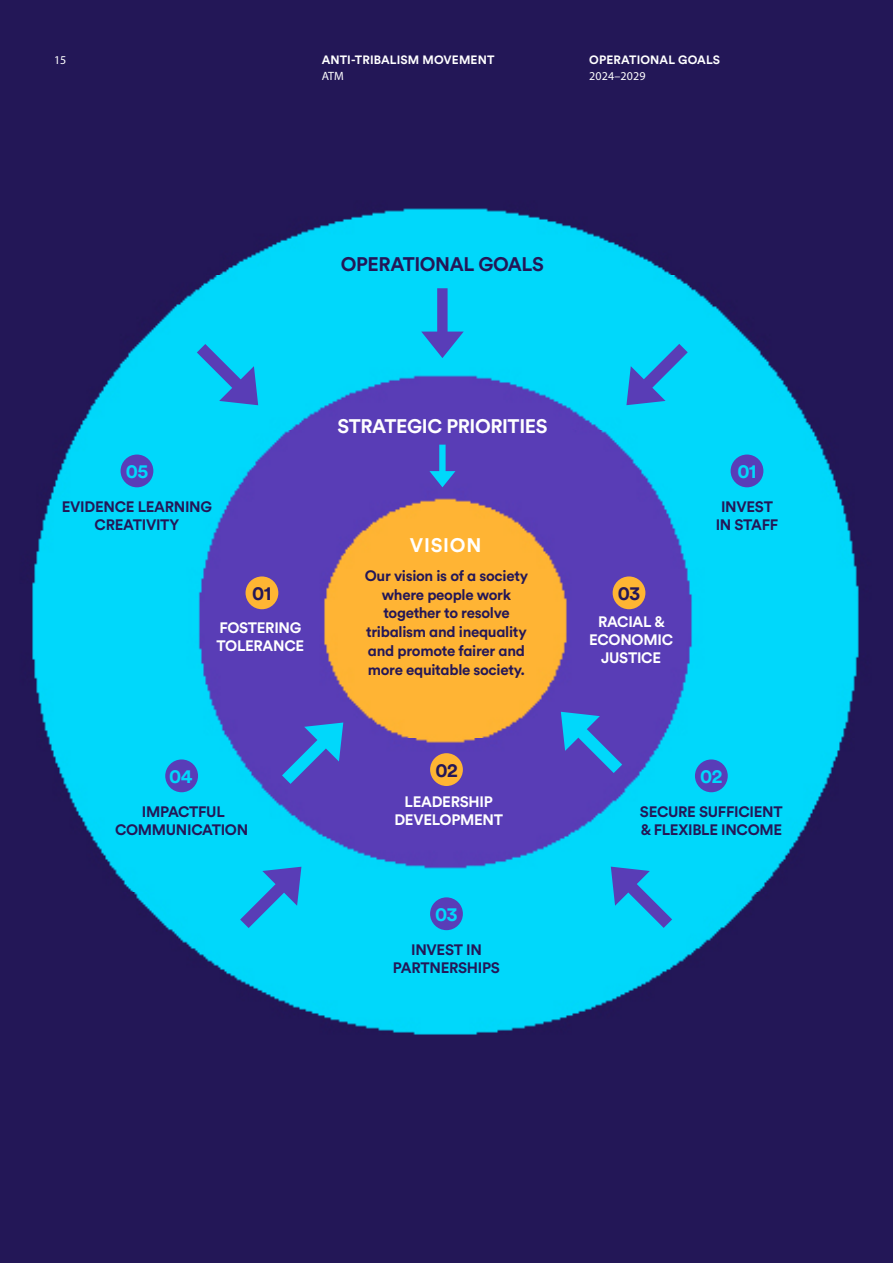
<style>
.page{position:relative;width:893px;height:1263px;background:#fff}
.page>*{position:absolute;margin:0;border:0;box-sizing:border-box;transform-origin:0 0}
.t1{font:700 19.5px "Circular Std";letter-spacing:-.02em;color:#fff}
.t2{font:700 19.5px "Circular Std";letter-spacing:-.02em;color:#241757}
.t3{font:700 19.5px "Circular Std";letter-spacing:-.02em;color:#00d9fc}
.t4{font:700 15px/18px "Circular Std";letter-spacing:-.02em;color:#241757;text-align:center}
.t5{font:700 15px/18px "Circular Std";letter-spacing:-.02em;color:#fff;text-align:center}
.t6{font:700 12px "Circular Std";letter-spacing:.01em;color:#fff}
.t7{font:12px "Myriad Pro";letter-spacing:.01em;color:#fff}
</style>
<div class="page">
<img style="left:0;top:0;width:893px;height:1263px">
<div style="left:246px;top:576px;width:32px;height:33px;background:#ffb533;border-radius:50%"></div>
<div style="left:121px;top:454px;width:32px;height:33px;background:#593db8;border-radius:50%"></div>
<div style="left:165px;top:759px;width:33px;height:33px;background:#593db8;border-radius:50%"></div>
<div style="left:695px;top:759px;width:33px;height:33px;background:#593db8;border-radius:50%"></div>
<div style="left:731px;top:454px;width:32px;height:33px;background:#593db8;border-radius:50%"></div>
<div style="left:430px;top:897px;width:33px;height:33px;background:#593db8;border-radius:50%"></div>
<div style="left:613px;top:576px;width:32px;height:33px;background:#ffb533;border-radius:50%"></div>
<div style="left:430px;top:753px;width:33px;height:33px;background:#ffb533;border-radius:50%"></div>
<svg style="left:429px;top:445px;width:26px;height:42px"></svg>
<svg style="left:421px;top:288px;width:43px;height:70px;background:#1da3e4"></svg>
<svg style="left:282px;top:722px;width:61px;height:62px;background:#3974ce"></svg>
<svg style="left:197px;top:344px;width:61px;height:61px;background:#209fe1"></svg>
<svg style="left:240px;top:867px;width:61px;height:61px;background:#209fe1"></svg>
<svg style="left:611px;top:867px;width:61px;height:61px;background:#209fe1"></svg>
<svg style="left:626px;top:344px;width:62px;height:61px;background:#1fa0e2"></svg>
<svg style="left:561px;top:712px;width:61px;height:61px;background:#3875cf"></svg>
<p class="t7" style="left:54px;top:52px;width:14px">15</p>
<p class="t6" style="left:589px;top:52px;width:132px">OPERATIONAL GOALS</p>
<p class="t7" style="left:589px;top:69px;width:58px">2024–2029</p>
<p class="t6" style="left:322px;top:52px;width:174px">ANTI-TRIBALISM MOVEMENT</p>
<p class="t7" style="left:322px;top:69px;width:24px">ATM</p>
<h1 class="t2" style="left:341px;top:251px;width:205px">OPERATIONAL GOALS</h1>
<h1 class="t1" style="left:337px;top:413px;width:212px">STRATEGIC PRIORITIES</h1>
<h1 class="t3" style="left:126px;top:458px;width:24px">05</h1>
<h1 class="t3" style="left:737px;top:458px;width:21px">01</h1>
<p class="t4" style="left:62px;top:497px;width:152px">EVIDENCE LEARNING<br>CREATIVITY</p>
<p class="t4" style="left:716px;top:497px;width:64px">INVEST<br>IN STAFF</p>
<h1 class="t1" style="left:410px;top:532px;width:73px">VISION</h1>
<h1 class="t2" style="left:252px;top:580px;width:21px">01</h1>
<p class="t5" style="left:217px;top:618px;width:89px;text-align:left">FOSTERING<br>TOLERANCE</p>
<p class="t4" style="left:365px;top:566px;width:165px;line-height:18.9px">Our vision is of a society where people work together to resolve tribalism and inequality and promote fairer and more equitable society.</p>
<h1 class="t2" style="left:618px;top:580px;width:24px">03</h1>
<p class="t5" style="left:589px;top:612px;width:85px">RACIAL &amp;<br>ECONOMIC<br>JUSTICE</p>
<h1 class="t2" style="left:435px;top:757px;width:24px">02</h1>
<h1 class="t3" style="left:169px;top:763px;width:25px">04</h1>
<h1 class="t3" style="left:700px;top:763px;width:24px">02</h1>
<p class="t5" style="left:394px;top:792px;width:110px">LEADERSHIP<br>DEVELOPMENT</p>
<p class="t4" style="left:115px;top:802px;width:135px">IMPACTFUL<br>COMMUNICATION</p>
<p class="t4" style="left:640px;top:802px;width:144px;text-align:left">SECURE SUFFICIENT &amp; FLEXIBLE INCOME</p>
<h1 class="t3" style="left:435px;top:901px;width:24px">03</h1>
<p class="t4" style="left:393px;top:940px;width:108px">INVEST IN<br>PARTNERSHIPS</p>
</div>
